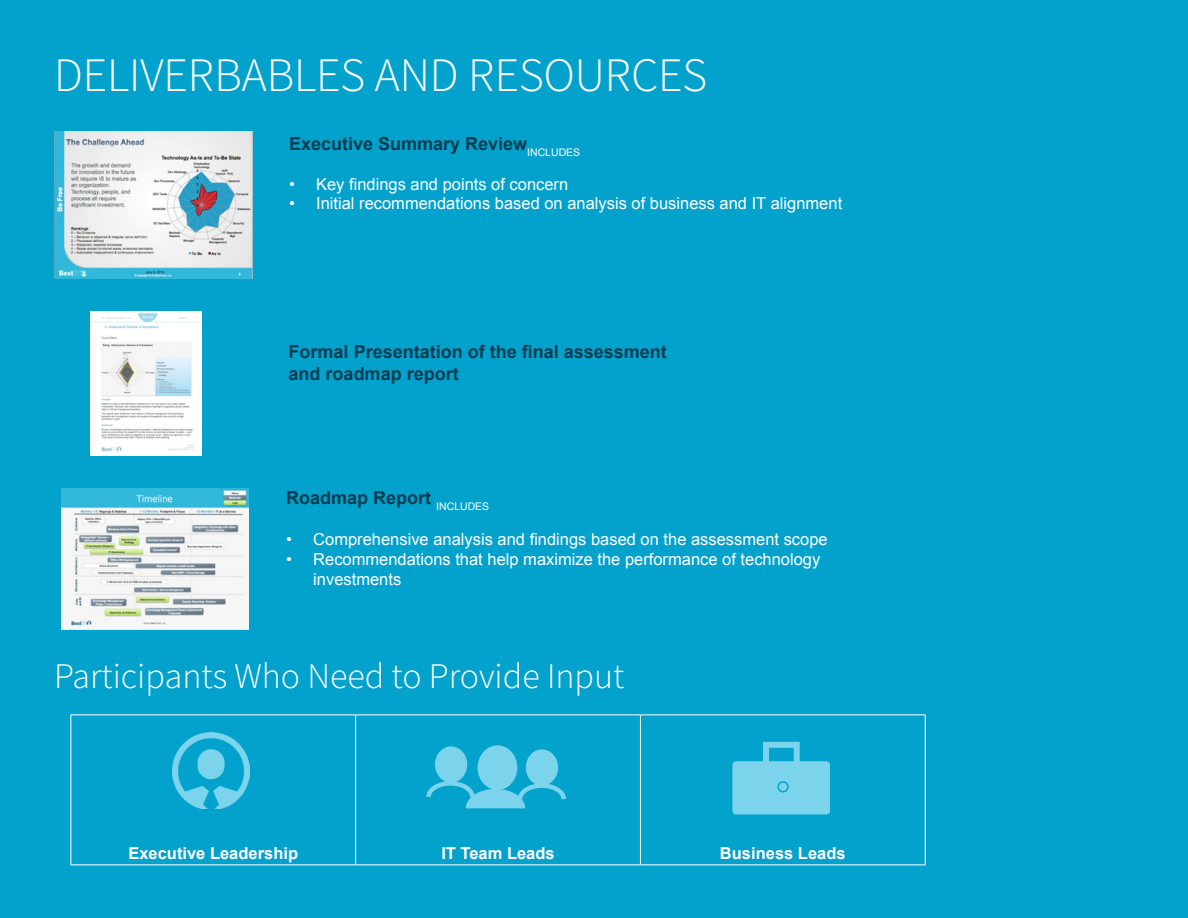
<style>
.page{position:relative;width:1188px;height:918px;background:#03a2cc}
.page>*{position:absolute;margin:0;border:0;box-sizing:border-box;transform-origin:0 0}
.t1{font:300 48px "Source Sans Pro";color:#fff}
.t2{font:300 36px "Source Sans Pro";color:#fff}
.t3{font:700 18px/21.6px "Arial";color:#043d51}
.t4{font:16.5px/19.8px "Arial";color:#fff}
.t5{font:700 16.5px "Arial";color:#fff}
</style>
<div class="page">
<img style="left:54px;top:132px;width:198px;height:147px">
<hr style="left:70px;top:714px;width:286px;height:1px;background:#fff">
<hr style="left:70px;top:715px;width:1px;height:149px;background:#fff">
<hr style="left:356px;top:714px;width:284px;height:1px;background:#fff">
<hr style="left:355px;top:715px;width:1px;height:149px;background:#fff">
<hr style="left:640px;top:714px;width:286px;height:1px;background:#fff">
<hr style="left:640px;top:715px;width:1px;height:149px;background:#fff">
<hr style="left:925px;top:715px;width:1px;height:149px;background:#fff">
<hr style="left:70px;top:864px;width:286px;height:1px;background:#fff">
<hr style="left:356px;top:864px;width:284px;height:1px;background:#fff">
<hr style="left:640px;top:864px;width:286px;height:1px;background:#fff">
<img style="left:173px;top:732px;width:77px;height:76px">
<div style="left:733px;top:762px;width:96px;height:52px;background:#7bd4ec;border-radius:3px"></div>
<div style="left:733px;top:761px;width:97px;height:53px;border:1px solid #7bd4ec;border-radius:3px"></div>
<div style="left:763px;top:742px;width:37px;height:33px;border:6px solid #7bd4ec"></div>
<div style="left:806px;top:452px;width:16px;height:15px;border:2px solid #03a2cc;border-radius:50%"></div>
<div style="left:777px;top:781px;width:12px;height:11px;border:2px solid #03a2cc;border-radius:50%"></div>
<div style="left:435px;top:746px;width:32px;height:37px;background:#7bd4ec;border-radius:50%"></div>
<div style="left:478px;top:745px;width:39px;height:45px;background:#7bd4ec;border-radius:50%"></div>
<div style="left:526px;top:749px;width:32px;height:37px;background:#7bd4ec;border-radius:50%"></div>
<svg style="left:426px;top:779px;width:140px;height:30px"></svg>
<img style="left:90px;top:311px;width:112px;height:144px">
<img style="left:61px;top:488px;width:188px;height:141px">
<p class="t1" style="left:54px;top:46px;width:655px">DELIVERBABLES AND RESOURCES</p>
<p class="t3" style="left:289px;top:133px;width:293px">Executive Summary Review<sub>INCLUDES</sub></p>
<p class="t4" style="left:289px;top:174px;width:281px">• Key findings and points of concern</p>
<p class="t4" style="left:289px;top:194px;width:555px">• Initial recommendations based on analysis of business and IT alignment</p>
<p class="t3" style="left:289px;top:342px;width:380px">Formal Presentation of the final assessment and roadmap report</p>
<p class="t3" style="left:286px;top:487px;width:205px">Roadmap Report <sub>INCLUDES</sub></p>
<p class="t4" style="left:286px;top:529px;width:543px">• Comprehensive analysis and findings based on the assessment scope</p>
<p class="t4" style="left:313px;top:549px;width:509px;text-indent:-27px">• Recommendations that help maximize the performance of technology investments</p>
<p class="t2" style="left:54px;top:654px;width:572px">Participants Who Need to Provide Input</p>
<p class="t5" style="left:128px;top:842px;width:171px">Executive Leadership</p>
<p class="t5" style="left:441px;top:842px;width:115px">IT Team Leads</p>
<p class="t5" style="left:720px;top:842px;width:127px">Business Leads</p>
</div>
